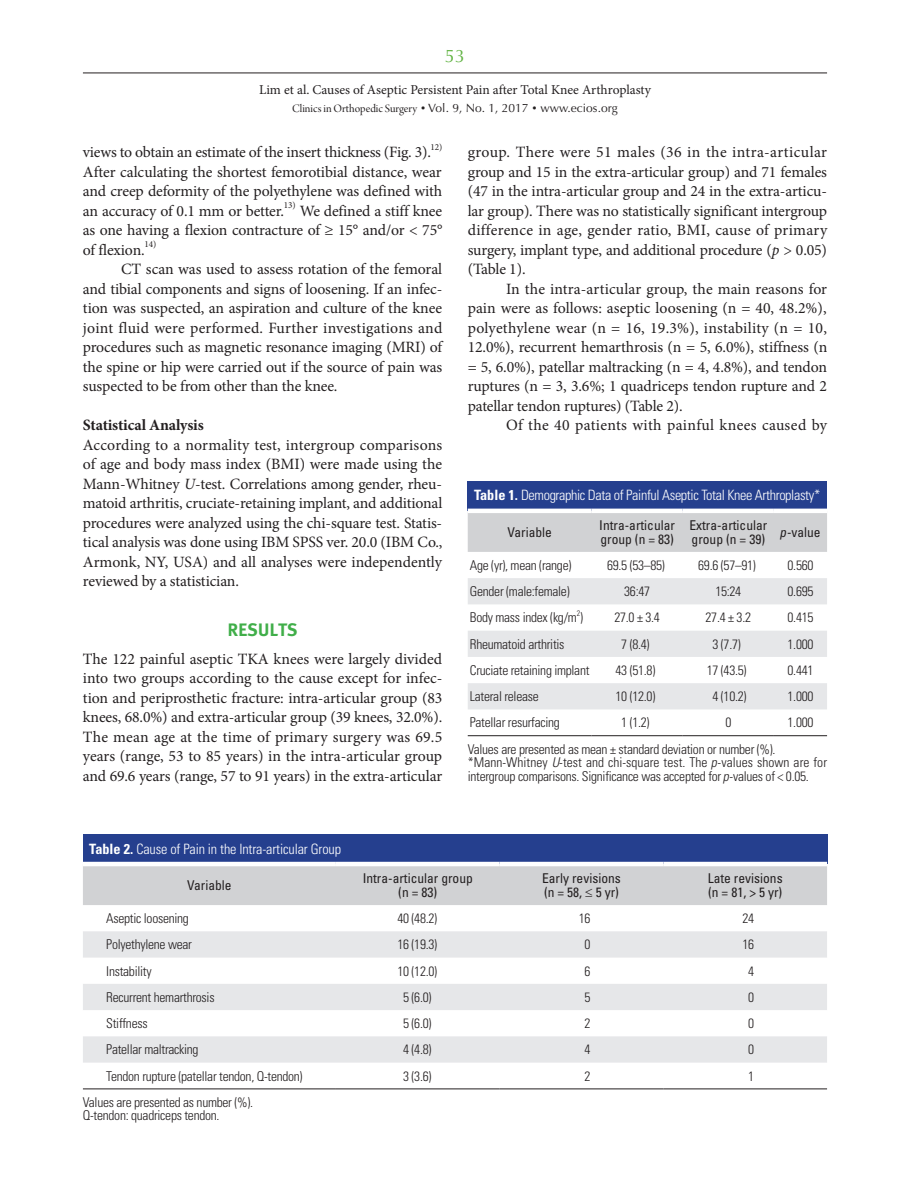
<style>
.page{position:relative;width:910px;height:1195px;background:#fff}
.page>*{position:absolute;margin:0;border:0;box-sizing:border-box;transform-origin:0 0}
.t1{font:700 18px "Meta Plus";letter-spacing:-.01em;color:#40ae49}
.t2{font:18px "Optima LT Std";color:#63b445}
.t3{font:15.75px/19.5px "Minion Pro";letter-spacing:-.01em;color:#231f20;text-align:justify}
.t4{font:15.75px "Minion Pro";letter-spacing:.02em;color:#231f20}
.t5{font:700 15.75px "Minion Pro";letter-spacing:-.01em;color:#231f20}
.t6{font:300 condensed 14.25px "Univers";letter-spacing:-.025em;color:#fff}
.t7{font:300 condensed 13.5px/13.5px "Univers";letter-spacing:-.02em;color:#231f20}
.t8{font:condensed 13.5px/13.5px "Univers";color:#231f20}
.t9{font:13.5px "Minion Pro";color:#231f20}
.t10{font:12px "Optima LT Std";color:#231f20}
.t11{font:9.15px "Minion Pro";color:#231f20}
.t12{font:300 condensed 7.8px "Univers";color:#231f20}
.s1{font-family:"Arno Pro Display"}
.s2{font-size:9px}
.s3{font-style:italic}
.s4{font-weight:700}
</style>
<div class="page">
<hr style="left:83px;top:73px;width:744px;height:1px;background:#231f20">
<div style="left:468px;top:482px;width:359px;height:29px;background:#253f8e"></div>
<div style="left:468px;top:513px;width:359px;height:39px;background:#d1d2d4"></div>
<svg style="left:468px;top:578px;width:359px;height:131px;fill:#e6e7e9"></svg>
<hr style="left:468px;top:509px;width:124px;height:4px;background:#fff">
<hr style="left:592px;top:509px;width:91px;height:4px;background:#fff">
<hr style="left:683px;top:509px;width:91px;height:4px;background:#fff">
<hr style="left:774px;top:509px;width:53px;height:4px;background:#fff">
<hr style="left:468px;top:735px;width:124px;height:1px;background:#231f20">
<hr style="left:592px;top:735px;width:91px;height:1px;background:#231f20">
<hr style="left:683px;top:735px;width:91px;height:1px;background:#231f20">
<hr style="left:774px;top:735px;width:53px;height:1px;background:#231f20">
<div style="left:83px;top:835px;width:744px;height:29px;background:#253f8e"></div>
<div style="left:83px;top:866px;width:744px;height:39px;background:#d1d2d4"></div>
<svg style="left:83px;top:931px;width:744px;height:131px;fill:#e6e7e9"></svg>
<hr style="left:83px;top:862px;width:253px;height:4px;background:#fff">
<hr style="left:336px;top:862px;width:164px;height:4px;background:#fff">
<hr style="left:500px;top:862px;width:163px;height:4px;background:#fff">
<hr style="left:663px;top:862px;width:164px;height:4px;background:#fff">
<hr style="left:83px;top:1088px;width:253px;height:1px;background:#231f20">
<hr style="left:336px;top:1088px;width:164px;height:1px;background:#231f20">
<hr style="left:500px;top:1088px;width:163px;height:1px;background:#231f20">
<hr style="left:663px;top:1088px;width:164px;height:1px;background:#231f20">
<p class="t2" style="left:445px;top:45px;width:22px">53</p>
<p class="t9" style="left:259px;top:80px;width:393px">Lim et al. Causes of Aseptic Persistent Pain after Total Knee Arthroplasty</p>
<p class="t10" style="left:292px;top:101px;width:327px"><span class="s1">Clinics in Orthopedic Surgery</span> <span class="s2">•</span> Vol. 9, No. 1, 2017 <span class="s2">•</span> www.ecios.org</p>
<p class="t3" style="left:83px;top:142px;width:350px">views to obtain an estimate of the insert thickness (Fig. 3).</p>
<p class="t11" style="left:431px;top:141px;width:13px">12)</p>
<p class="t3" style="left:83px;top:162px;width:361px">After calculating the shortest femorotibial distance, wear and creep deformity of the polyethylene was defined with an accuracy of 0.1 mm or better.</p>
<p class="t3" style="left:468px;top:142px;width:361px">group. There were 51 males (36 in the intra-articular group and 15 in the extra-articular group) and 71 females (47 in the intra-articular group and 24 in the extra-articu&shy;lar group). There was no statistically significant intergroup difference in age, gender ratio, BMI, cause of primary surgery, implant type, and additional procedure (<span class="s3">p</span> &gt; 0.05) (Table 1).</p>
<p class="t3" style="left:468px;top:279px;width:361px;text-indent:38px">In the intra-articular group, the main reasons for pain were as follows: aseptic loosening (n = 40, 48.2%), polyethylene wear (n = 16, 19.3%), instability (n = 10, 12.0%), recurrent hemarthrosis (n = 5, 6.0%), stiffness (n = 5, 6.0%), patellar maltracking (n = 4, 4.8%), and tendon ruptures (n = 3, 3.6%; 1 quadriceps tendon rupture and 2 patellar tendon ruptures) (Table 2).</p>
<p class="t4" style="left:506px;top:414px;width:322px">Of the 40 patients with painful knees caused by</p>
<p class="t11" style="left:284px;top:199px;width:13px">13)</p>
<p class="t3" style="left:83px;top:201px;width:361px;text-indent:217px">We defined a stiff knee as one having a flexion contracture of ≥ 15° and/or &lt; 75° of flexion.</p>
<p class="t11" style="left:145px;top:238px;width:13px">14)</p>
<p class="t3" style="left:83px;top:259px;width:361px;text-indent:38px">CT scan was used to assess rotation of the femoral and tibial components and signs of loosening. If an infec&shy;tion was suspected, an aspiration and culture of the knee joint fluid were performed. Further investigations and procedures such as magnetic resonance imaging (MRI) of the spine or hip were carried out if the source of pain was suspected to be from other than the knee.</p>
<p class="t5" style="left:83px;top:414px;width:122px">Statistical Analysis</p>
<p class="t3" style="left:83px;top:435px;width:361px">According to a normality test, intergroup comparisons of age and body mass index (BMI) were made using the Mann-Whitney <span class="s3">U</span>-test. Correlations among gender, rheu&shy;matoid arthritis, cruciate-retaining implant, and additional procedures were analyzed using the chi-square test. Statis&shy;tical analysis was done using IBM SPSS ver. 20.0 (IBM Co., Armonk, NY, USA) and all analyses were independently reviewed by a statistician.</p>
<p class="t1" style="left:227px;top:619px;width:72px">RESULTS</p>
<p class="t3" style="left:83px;top:649px;width:361px">The 122 painful aseptic TKA knees were largely divided into two groups according to the cause except for infec&shy;tion and periprosthetic fracture: intra-articular group (83 knees, 68.0%) and extra-articular group (39 knees, 32.0%).<br>The mean age at the time of primary surgery was 69.5 years (range, 53 to 85 years) in the intra-articular group and 69.6 years (range, 57 to 91 years) in the extra-articular</p>
<p class="t6" style="left:474px;top:487px;width:348px"><span class="s4">Table 1.</span> Demographic Data of Painful Aseptic Total Knee Arthroplasty*</p>
<p class="t8" style="left:507px;top:525px;width:46px">Variable</p>
<p class="t8" style="left:599px;top:518px;width:77px">Intra-articular group (n = 83)</p>
<p class="t8" style="left:689px;top:518px;width:79px">Extra-articular group (n = 39)</p>
<p class="t8" style="left:779px;top:525px;width:43px"><span class="s3">p</span>-value</p>
<p class="t7" style="left:470px;top:558px;width:103px">Age (yr), mean (range)</p>
<p class="t7" style="left:607px;top:558px;width:59px">69.5 (53–85)</p>
<p class="t7" style="left:698px;top:558px;width:59px">69.6 (57–91)</p>
<p class="t7" style="left:787px;top:558px;width:27px">0.560</p>
<p class="t7" style="left:470px;top:585px;width:101px">Gender (male:female)</p>
<p class="t7" style="left:624px;top:585px;width:27px">36:47</p>
<p class="t7" style="left:715px;top:585px;width:27px">15:24</p>
<p class="t7" style="left:787px;top:585px;width:27px">0.695</p>
<p class="t7" style="left:470px;top:611px;width:115px">Body mass index (kg/m )</p>
<p class="t12" style="left:577px;top:608px;width:5px">2</p>
<p class="t7" style="left:614px;top:611px;width:47px">27.0 ± 3.4</p>
<p class="t7" style="left:706px;top:611px;width:47px">27.4 ± 3.2</p>
<p class="t7" style="left:787px;top:611px;width:27px">0.415</p>
<p class="t7" style="left:470px;top:637px;width:96px">Rheumatoid arthritis</p>
<p class="t7" style="left:621px;top:637px;width:30px">7 (8.4)</p>
<p class="t7" style="left:712px;top:637px;width:30px">3 (7.7)</p>
<p class="t7" style="left:787px;top:637px;width:27px">1.000</p>
<p class="t7" style="left:470px;top:663px;width:121px">Cruciate retaining implant</p>
<p class="t7" style="left:616px;top:663px;width:41px">43 (51.8)</p>
<p class="t7" style="left:707px;top:663px;width:41px">17 (43.5)</p>
<p class="t7" style="left:787px;top:663px;width:27px">0.441</p>
<p class="t7" style="left:470px;top:690px;width:70px">Lateral release</p>
<p class="t7" style="left:616px;top:690px;width:41px">10 (12.0)</p>
<p class="t7" style="left:712px;top:690px;width:36px">4 (10.2)</p>
<p class="t7" style="left:787px;top:690px;width:27px">1.000</p>
<p class="t7" style="left:470px;top:716px;width:92px">Patellar resurfacing</p>
<p class="t7" style="left:621px;top:716px;width:30px">1 (1.2)</p>
<p class="t7" style="left:725px;top:716px;width:7px">0</p>
<p class="t7" style="left:787px;top:716px;width:27px">1.000</p>
<p class="t7" style="left:468px;top:742px;width:361px">Values are presented as mean ± standard deviation or number (%). *Mann-Whitney <span class="s3">U</span>-test and chi-square test. The <span class="s3">p</span>-values shown are for intergroup comparisons. Significance was accepted for <span class="s3">p</span>-values of &lt; 0.05.</p>
<p class="t6" style="left:89px;top:840px;width:253px"><span class="s4">Table 2.</span> Cause of Pain in the Intra-articular Group</p>
<p class="t8" style="left:187px;top:878px;width:46px">Variable</p>
<p class="t8" style="left:363px;top:871px;width:112px;text-align:center">Intra-articular group (n = 83)</p>
<p class="t8" style="left:542px;top:871px;width:80px">Early revisions (n = 58, ≤ 5 yr)</p>
<p class="t8" style="left:708px;top:871px;width:76px">Late revisions (n = 81, &gt; 5 yr)</p>
<p class="t7" style="left:106px;top:911px;width:84px">Aseptic loosening</p>
<p class="t7" style="left:397px;top:911px;width:41px">40 (48.2)</p>
<p class="t7" style="left:579px;top:911px;width:13px">16</p>
<p class="t7" style="left:742px;top:911px;width:13px">24</p>
<p class="t7" style="left:106px;top:938px;width:87px">Polyethylene wear</p>
<p class="t7" style="left:397px;top:938px;width:41px">16 (19.3)</p>
<p class="t7" style="left:585px;top:938px;width:7px">0</p>
<p class="t7" style="left:742px;top:938px;width:13px">16</p>
<p class="t7" style="left:106px;top:964px;width:47px">Instability</p>
<p class="t7" style="left:397px;top:964px;width:41px">10 (12.0)</p>
<p class="t7" style="left:585px;top:964px;width:7px">6</p>
<p class="t7" style="left:748px;top:964px;width:7px">4</p>
<p class="t7" style="left:106px;top:990px;width:110px">Recurrent hemarthrosis</p>
<p class="t7" style="left:403px;top:990px;width:30px">5 (6.0)</p>
<p class="t7" style="left:585px;top:990px;width:7px">5</p>
<p class="t7" style="left:748px;top:990px;width:7px">0</p>
<p class="t7" style="left:106px;top:1016px;width:43px">Stiffness</p>
<p class="t7" style="left:403px;top:1016px;width:30px">5 (6.0)</p>
<p class="t7" style="left:585px;top:1016px;width:7px">2</p>
<p class="t7" style="left:748px;top:1016px;width:7px">0</p>
<p class="t7" style="left:106px;top:1043px;width:94px">Patellar maltracking</p>
<p class="t7" style="left:403px;top:1043px;width:30px">4 (4.8)</p>
<p class="t7" style="left:585px;top:1043px;width:7px">4</p>
<p class="t7" style="left:748px;top:1043px;width:7px">0</p>
<p class="t7" style="left:106px;top:1069px;width:198px">Tendon rupture (patellar tendon, Q-tendon)</p>
<p class="t7" style="left:403px;top:1069px;width:30px">3 (3.6)</p>
<p class="t7" style="left:585px;top:1069px;width:7px">2</p>
<p class="t7" style="left:748px;top:1069px;width:7px">1</p>
<p class="t7" style="left:83px;top:1095px;width:172px">Values are presented as number (%).<br>Q-tendon: quadriceps tendon.</p>
</div>
